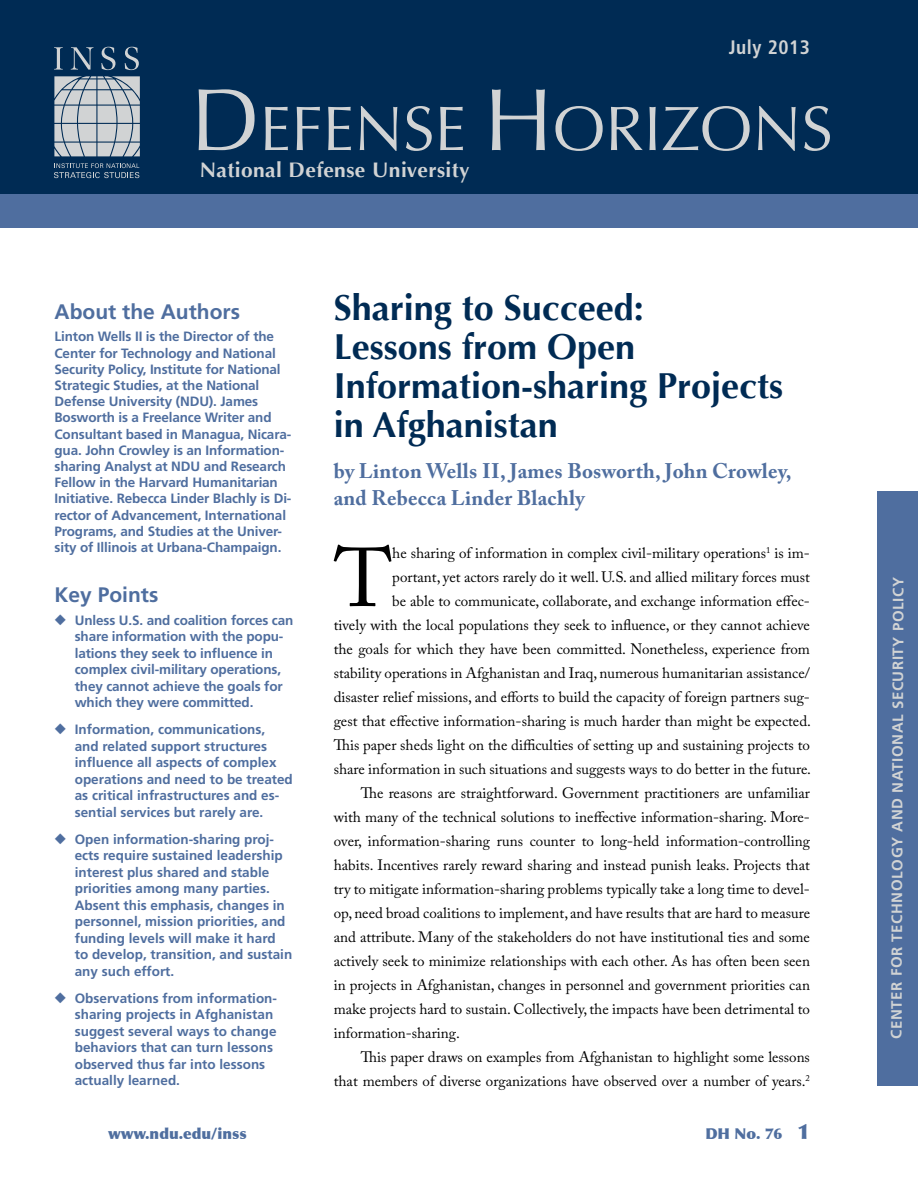
<style>
.page{position:relative;width:918px;height:1188px;background:#fff}
.page>*{position:absolute;margin:0;border:0;box-sizing:border-box;transform-origin:0 0}
.t1{font:82.5px "Adobe Caslon Pro";color:#000}
.t2{font:63px "Optima";color:#d1d3d4}
.t3{font:700 36px/39px "Optima";color:#002b54}
.t4{font:700 21px/27px "Adobe Caslon Pro";letter-spacing:.01em;color:#4f6e9f}
.t5{font:700 21px "Optima";letter-spacing:.02em;color:#d1d3d4}
.t6{font:700 21px "Frutiger LT Std";color:#4f6e9f}
.t7{font:700 condensed 19.5px "Frutiger LT Std";letter-spacing:.03em;color:#d1d3d4}
.t8{font:15px "Adobe Caslon Pro";color:#000}
.t9{font:700 15px "Frutiger LT Std";letter-spacing:.035em;color:#d1d3d4}
.t10{font:900 15px "Optima";color:#4f6e9f}
.t11{font:700 13.5px/16.5px "Frutiger LT Std";color:#4f6e9f}
.s1{font-size:88.5px}
.s2{font-size:21px}
</style>
<div class="page">
<div style="left:0;top:0;width:918px;height:194px;background:#002b54"></div>
<div style="left:0;top:194px;width:918px;height:34px;background:#4f6e9f"></div>
<div style="left:878px;top:491px;width:40px;height:595px;background:#4f6e9f"></div>
<svg style="left:54px;top:47px;width:9px;height:23px"></svg>
<svg style="left:71px;top:47px;width:22px;height:23px"></svg>
<svg style="left:101px;top:47px;width:14px;height:23px"></svg>
<svg style="left:125px;top:47px;width:14px;height:23px"></svg>
<svg style="left:54px;top:76px;width:86px;height:80px;background:#b2bac1"></svg>
<svg style="left:54px;top:163px;width:85px;height:15px"></svg>
<h3 class="t7" style="left:729px;top:36px;width:83px">July 2013</h3>
<h2 class="t2" style="left:191px;top:92px;width:644px"><span class="s1">D</span>EFENSE <span class="s1">H</span>ORIZONS</h2>
<h3 class="t5" style="left:200px;top:157px;width:272px">National Defense University</h3>
<h3 class="t6" style="left:55px;top:300px;width:187px">About the Authors</h3>
<p class="t11" style="left:55px;top:329px;width:228px">Linton Wells II is the Director of the Center for Technology and National Security Policy, Institute for National Strategic Studies, at the National Defense University (NDU</p>
<p class="t11" style="left:55px;top:393px;width:238px;text-indent:154px">). James<br>Bosworth is a Freelance Writer and<br>Consultant based in Managua, Nicara&shy;gua. John Crowley is an Information&shy;sharing Analyst at NDU</p>
<p class="t11" style="left:55px;top:458px;width:238px;text-indent:149px">and Research Fellow in the Harvard H umanitarian Initiative. Rebecca Linder Blachly is Di&shy;rector of Advancement, International Programs, and Studies at the Univer&shy;sity of Illinois at Urbana-Champaign.</p>
<h3 class="t6" style="left:55px;top:583px;width:105px">Key Points</h3>
<p class="t11" style="left:75px;top:612px;width:220px;text-indent:-20px">◆ U nless U.S. and coalition forces can share information with the popu&shy;lations they seek to influence in complex civil-military operations, they cannot achieve the goals for which they were committed.</p>
<p class="t11" style="left:75px;top:721px;width:220px;text-indent:-20px">◆ I nformation, communications,<br>and related support structures influence all aspects of complex operations and need to be treated as critical infrastructures and es&shy;sential services but rarely are.</p>
<p class="t11" style="left:75px;top:831px;width:219px;text-indent:-20px">◆ Open information-sharing proj&shy;ects require sustained leadership interest plus shared and stable priorities among many parties.<br>Absent this emphasis, changes in personnel, mission priorities, and funding levels will make it hard to develop, transition, and sustain any such effort.</p>
<p class="t11" style="left:75px;top:990px;width:204px;text-indent:-20px">◆ Observations from information&shy;sharing projects in Afghanistan suggest several ways to change behaviors that can turn lessons observed thus far into lessons actually learned.</p>
<h3 class="t3" style="left:334px;top:288px;width:451px">Sharing to Succeed:<br>Lessons from Open<br>Information-sharing Projects in Afghanistan</h3>
<h3 class="t4" style="left:334px;top:458px;width:459px">by Linton Wells II, James Bosworth, John Crowley, and Rebecca Linder Blachly</h3>
<h1 class="t1" style="left:334px;top:529px;width:59px">T</h1>
<p class="t8" style="left:392px;top:544px;width:419px">he sharing of information in complex civil-military operations<sup>1</sup> is im-</p>
<p class="t8" style="left:392px;top:568px;width:419px">portant, yet actors rarely do it well. U.S. and allied military forces must</p>
<p class="t8" style="left:392px;top:592px;width:419px">be able to communicate, collaborate, and exchange information effec-</p>
<p class="t8" style="left:334px;top:616px;width:478px">tively with the local populations they seek to influence, or they cannot achieve</p>
<p class="t8" style="left:334px;top:640px;width:478px">the goals for which they have been committed. Nonetheless, experience from</p>
<p class="t8" style="left:334px;top:664px;width:478px">stability operations in Afghanistan and Iraq, numerous humanitarian assistance/</p>
<p class="t8" style="left:334px;top:688px;width:478px">disaster relief missions, and efforts to build the capacity of foreign partners sug-</p>
<p class="t8" style="left:334px;top:712px;width:479px">gest that effective information-sharing is much harder than might be expected.</p>
<p class="t8" style="left:334px;top:736px;width:478px">This paper sheds light on the difficulties of setting up and sustaining projects to</p>
<p class="t8" style="left:334px;top:760px;width:479px">share information in such situations and suggests ways to do better in the future.</p>
<p class="t8" style="left:361px;top:784px;width:451px">The reasons are straightforward. Government practitioners are unfamiliar</p>
<p class="t8" style="left:334px;top:808px;width:478px">with many of the technical solutions to ineffective information-sharing. More-</p>
<p class="t8" style="left:334px;top:832px;width:478px">over, information-sharing runs counter to long-held information-controlling</p>
<p class="t8" style="left:334px;top:856px;width:478px">habits. Incentives rarely reward sharing and instead punish leaks. Projects that</p>
<p class="t8" style="left:334px;top:880px;width:478px">try to mitigate information-sharing problems typically take a long time to devel-</p>
<p class="t8" style="left:334px;top:904px;width:478px">op, need broad coalitions to implement, and have results that are hard to measure</p>
<p class="t8" style="left:334px;top:928px;width:478px">and attribute. Many of the stakeholders do not have institutional ties and some</p>
<p class="t8" style="left:334px;top:952px;width:478px">actively seek to minimize relationships with each other. As has often been seen</p>
<p class="t8" style="left:334px;top:976px;width:478px">in projects in Afghanistan, changes in personnel and government priorities can</p>
<p class="t8" style="left:334px;top:1000px;width:478px">make projects hard to sustain. Collectively, the impacts have been detrimental to</p>
<p class="t8" style="left:334px;top:1024px;width:128px">information-sharing.</p>
<p class="t8" style="left:361px;top:1048px;width:451px">This paper draws on examples from Afghanistan to highlight some lessons</p>
<p class="t8" style="left:334px;top:1072px;width:478px">that members of diverse organizations have observed over a number of years.<sup>2</sup></p>
<p class="t10" style="left:108px;top:1125px;width:140px">www.ndu.edu/inss</p>
<p class="t10" style="left:705px;top:1125px;width:106px">dh No. 76 <span class="s2">1</span></p>
<p class="t9" style="left:889px;top:1039px;width:463px;rotate:-90deg">Center for Technology and National Security Policy</p>
</div>
